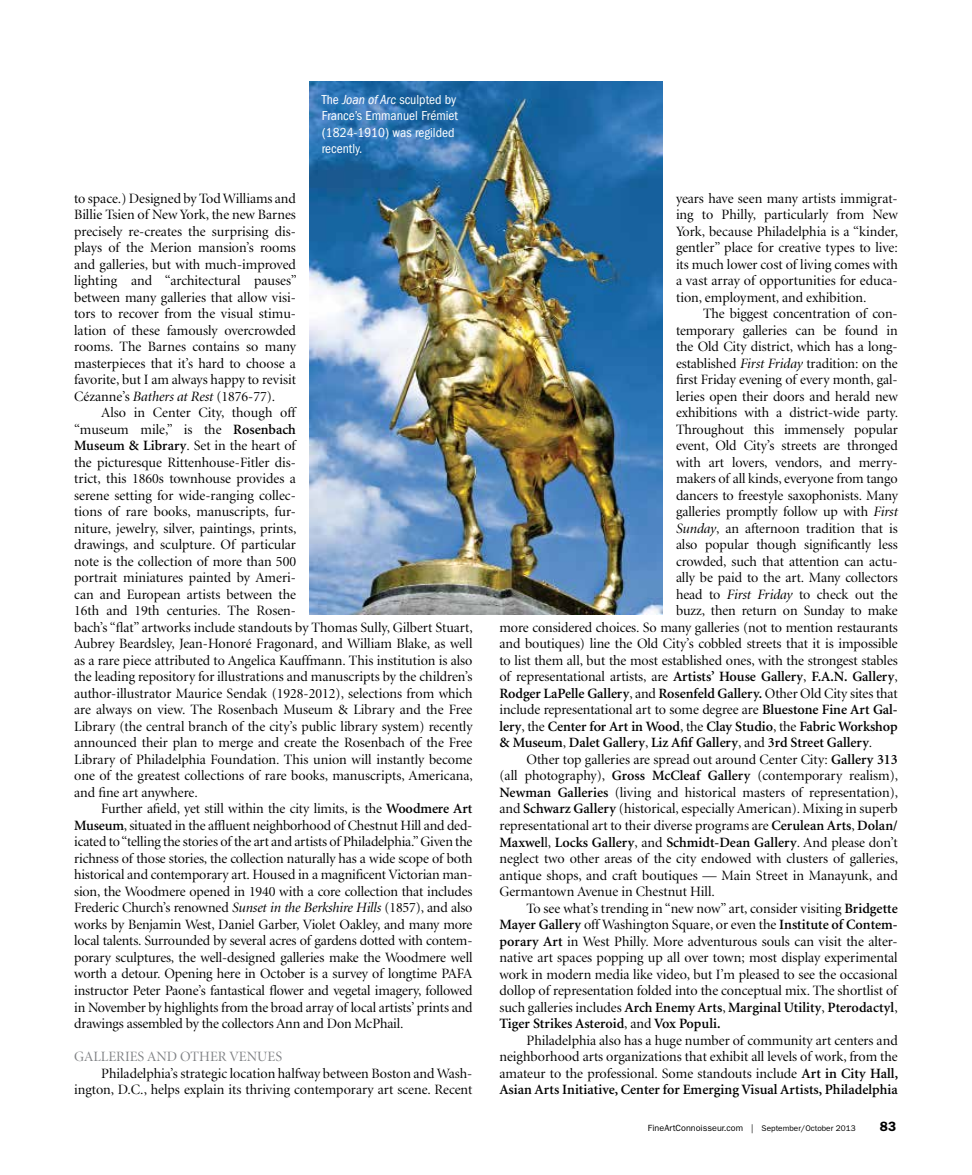
<style>
.page{position:relative;width:972px;height:1175px;background:#fff}
.page>*{position:absolute;margin:0;border:0;box-sizing:border-box;transform-origin:0 0}
.t1{font:14.25px/16.5px "Minion Display";color:#000;text-align:justify}
.t2{font:600 14.25px/16.5px "Minion";letter-spacing:-.005em;color:#000}
.t3{font:14.25px "Minion Display";color:#808285}
.t4{font:condensed 13.5px/16.5px "Franklin Gothic LT";color:#fff}
.t5{font:600 13.5px "Franklin Gothic LT";color:#000}
.t6{font:9px "Franklin Gothic LT";color:#000}
.s1{font-style:italic}
.s2{font-family:"Minion";font-weight:600}
.s3{font-family:"Minion Display";font-weight:400}
.s4{font-size:8.25px}
</style>
<div class="page">
<img style="left:310px;top:81px;width:352px;height:533px">
<p class="t4" style="left:322px;top:91px;width:138px">The <span class="s1">Joan of Arc</span> sculpted by<br>France’s Emmanuel Frémiet (1824-1910) was regilded recently.</p>
<p class="t1" style="left:74px;top:190px;width:224px">to space.) Designed by Tod Williams and Billie Tsien of New York, the new Barnes precisely re-creates the surprising dis&shy;plays of the Merion mansion’s rooms and galleries, but with much-improved lighting and “architectural pauses” between many galleries that allow visi&shy;tors to recover from the visual stimu&shy;lation of these famously overcrowded rooms. The Barnes contains so many masterpieces that it’s hard to choose a favorite, but I am always happy to revisit Cézanne’s <span class="s1">Bathers at Rest</span> (1876-77).</p>
<p class="t1" style="left:74px;top:405px;width:400px;text-align:left;text-indent:27px">Also in Center City, though off<br>“museum mile,” is the <span class="s2">Rosenbach<br>Museum &amp; Library</span>. Set in the heart of<br>the picturesque Rittenhouse-Fitler dis-<br>trict, this 1860s townhouse provides a<br>serene setting for wide-ranging collec-<br>tions of rare books, manuscripts, fur-<br>niture, jewelry, silver, paintings, prints,<br>drawings, and sculpture. Of particular<br>note is the collection of more than 500<br>portrait miniatures painted by Ameri-<br>can and European artists between the<br>16th and 19th centuries. The Rosen-<br>bach’s “flat” artworks include standouts by Thomas Sully, Gilbert Stuart, Aubrey Beardsley, Jean-Honoré Fragonard, and William Blake, as well as a rare piece attributed to Angelica Kauffmann. This institution is also the leading repository for illustrations and manuscripts by the children’s author-illustrator Maurice Sendak (1928-2012), selections from which are always on view. The Rosenbach Museum &amp; Library and the Free Library (the central branch of the city’s public library system) recently announced their plan to merge and create the Rosenbach of the Free Library of Philadelphia Foundation. This union will instantly become one of the greatest collections of rare books, manuscripts, Americana, and fine art anywhere.</p>
<p class="t1" style="left:74px;top:801px;width:400px;text-indent:27px">Further afield, yet still within the city limits, is the <span class="s2">Woodmere Art Museum</span>, situated in the affluent neighborhood of Chestnut Hill and ded&shy;icated to “telling the stories of the art and artists of Philadelphia.” Given the richness of those stories, the collection naturally has a wide scope of both historical and contemporary art. Housed in a magnificent Victorian man&shy;sion, the Woodmere opened in 1940 with a core collection that includes Frederic Church’s renowned <span class="s1">Sunset in the Berkshire Hills</span> (1857), and also works by Benjamin West, Daniel Garber, Violet Oakley, and many more local talents. Surrounded by several acres of gardens dotted with contem&shy;porary sculptures, the well-designed galleries make the Woodmere well worth a detour. Opening here in October is a survey of longtime PAFA instructor Peter Paone’s fantastical flower and vegetal imagery, followed in November by highlights from the broad array of local artists’ prints and drawings assembled by the collectors Ann and Don McPhail.</p>
<p class="t3" style="left:74px;top:1049px;width:84px">Galleries and</p>
<p class="t3" style="left:180px;top:1049px;width:102px">Other Venues</p>
<p class="t1" style="left:74px;top:1065px;width:400px;text-align:right">Philadelphia’s strategic location halfway between Boston and Wash&shy;ington, D.C., helps explain its thriving contemporary art scene. Recent</p>
<p class="t1" style="left:676px;top:190px;width:224px">years have seen many artists immigrat&shy;ing to Philly, particularly from New York, because Philadelphia is a “kinder, gentler” place for creative types to live: its much lower cost of living comes with a vast array of opportunities for educa&shy;tion, employment, and exhibition.</p>
<p class="t1" style="left:499px;top:306px;width:400px;text-align:right">The biggest concentration of con-<br>temporary galleries can be found in<br>the Old City district, which has a long-<br>established <span class="s1">First Friday</span> tradition: on the<br>first Friday evening of every month, gal-<br>leries open their doors and herald new<br>exhibitions with a district-wide party.<br>Throughout this immensely popular<br>event, Old City’s streets are thronged<br>with art lovers, vendors, and merry-<br>makers of all kinds, everyone from tango<br>dancers to freestyle saxophonists. Many<br>galleries promptly follow up with <span class="s1">First<br>Sunday</span>, an afternoon tradition that is<br>also popular though significantly less<br>crowded, such that attention can actu-<br>ally be paid to the art. Many collectors<br>head to <span class="s1">First Friday</span> to check out the<br>buzz, then return on Sunday to make<br>more considered choices. So many galleries (not to mention restaurants and boutiques) line the Old City’s cobbled streets that it is impossible to list them all, but the most established ones, with the strongest stables</p>
<p class="t2" style="left:499px;top:669px;width:400px"><span class="s3">of representational artists, are</span> Artists’ House Gallery<span class="s3">,</span> F.A.N. Gallery<span class="s3">,<br></span>Rodger LaPelle Gallery<span class="s3">, and</span> Rosenfeld Gallery. <span class="s3">Other Old City sites that</span></p>
<p class="t1" style="left:499px;top:702px;width:400px">include representational art to some degree are <span class="s2">Bluestone Fine Art Gal-</span></p>
<p class="t2" style="left:499px;top:718px;width:400px">lery<span class="s3">, the</span> Center for Art in Wood<span class="s3">, the</span> Clay Studio<span class="s3">, the</span> Fabric Workshop &amp; Museum<span class="s3">,</span> Dalet Gallery<span class="s3">,</span> Liz Afif Gallery<span class="s3">, and</span> 3rd Street Gallery<span class="s3">.</span></p>
<p class="t1" style="left:499px;top:751px;width:400px;text-indent:27px">Other top galleries are spread out around Center City: <span class="s2">Gallery 313 </span>(all photography), <span class="s2">Gross McCleaf Gallery</span> (contemporary realism), <span class="s2">Newman Galleries</span> (living and historical masters of representation), and <span class="s2">Schwarz Gallery</span> (historical, especially American). Mixing in superb representational art to their diverse programs are <span class="s2">Cerulean Arts</span>, <span class="s2">Dolan/</span></p>
<p class="t2" style="left:499px;top:834px;width:400px">Maxwel<span class="s3">l,</span> Locks Gallery<span class="s3">, and</span> Schmidt-Dean Gallery<span class="s3">. And please don’t</span></p>
<p class="t1" style="left:499px;top:850px;width:400px">neglect two other areas of the city endowed with clusters of galleries, antique shops, and craft boutiques — Main Street in Manayunk, and Germantown Avenue in Chestnut Hill.</p>
<p class="t1" style="left:526px;top:900px;width:373px">To see what’s trending in “new now” art, consider visiting <span class="s2">Bridgette</span></p>
<p class="t2" style="left:499px;top:916px;width:400px">Mayer Gallery <span class="s3">off Washington Square, or even the</span> Institute of Contem-</p>
<p class="t1" style="left:499px;top:933px;width:400px"><span class="s2">porary Art</span> in West Philly. More adventurous souls can visit the alter&shy;native art spaces popping up all over town; most display experimental work in modern media like video, but I’m pleased to see the occasional dollop of representation folded into the conceptual mix. The shortlist of</p>
<p class="t2" style="left:499px;top:999px;width:400px"><span class="s3">such galleries includes</span> Arch Enemy Arts<span class="s3">,</span> Marginal Utility<span class="s3">,</span> Pterodactyl<span class="s3">,<br></span>Tiger Strikes Asteroid<span class="s3">, and</span> Vox Populi.</p>
<p class="t1" style="left:499px;top:1032px;width:400px;text-indent:27px">Philadelphia also has a huge number of community art centers and neighborhood arts organizations that exhibit all levels of work, from the amateur to the professional. Some standouts include <span class="s2">Art in City Hall,</span></p>
<p class="t2" style="left:499px;top:1081px;width:400px">Asian Arts Initiative, Center for Emerging Visual Artists, Philadelphia</p>
<p class="t6" style="left:648px;top:1122px;width:209px">FineArtConnoisseur.com | <span class="s4">September/October 2013</span></p>
<p class="t5" style="left:880px;top:1118px;width:18px">83</p>
</div>
